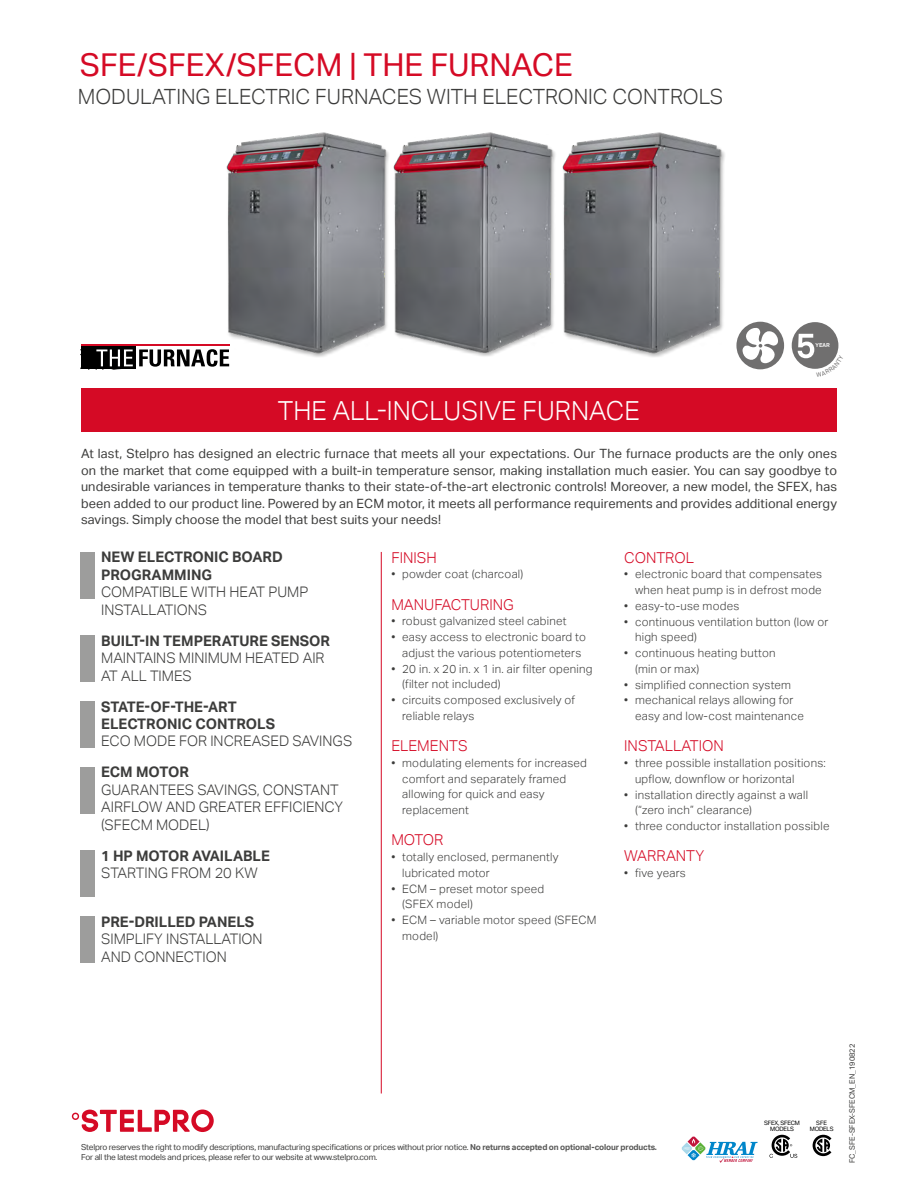
<style>
.page{position:relative;width:918px;height:1188px;background:#fff}
.page>*{position:absolute;margin:0;border:0;box-sizing:border-box;transform-origin:0 0}
.t1{font:31.5px "Aktiv Grotesk";color:#d50a25}
.t2{font:300 26.25px "Aktiv Grotesk";color:#fff}
.t3{font:300 21px "Aktiv Grotesk";color:#3c3c3b}
.t4{font:300 15px "Aktiv Grotesk";color:#d50a25}
.t5{font:300 14.55px/17.4px "Aktiv Grotesk";color:#3c3c3b}
.t6{font:700 14.55px/17.4px "Aktiv Grotesk";color:#3c3c3b}
.t7{font:12.75px/16.5px "Aktiv Grotesk";letter-spacing:.01em;color:#3c3c3b;text-align:justify}
.t8{font:300 11.55px/15.8px "Aktiv Grotesk";letter-spacing:.02em;color:#3c3c3b}
.t9{font:8.25px/9.9px "Aktiv Grotesk";letter-spacing:-.02em;color:#3c3c3b}
.t10{font:7.5px "Aktiv Grotesk";color:#3c3c3b}
.t11{font:6px/6px "Aktiv Grotesk";letter-spacing:-.03em;color:#000;text-align:center}
.t12{font:700 5.55px "Akkurat";color:#fff}
.s1{font-weight:700;color:#575756}
</style>
<div class="page">
<div style="left:736px;top:322px;width:48px;height:47px;background:#706f6f;border-radius:50%"></div>
<svg style="left:745px;top:327px;width:33px;height:36px"></svg>
<hr style="left:381px;top:552px;width:1px;height:542px;background:#d50a25">
<div style="left:792px;top:322px;width:46px;height:47px;background:#706f6f;border-radius:50%"></div>
<svg style="left:81px;top:346px;width:119px;height:23px"></svg>
<hr style="left:81px;top:344px;width:149px;height:2px;background:#d50a25">
<div style="left:81px;top:552px;width:14px;height:47px;background:#9d9d9c"></div>
<div style="left:81px;top:635px;width:14px;height:47px;background:#9d9d9c"></div>
<div style="left:81px;top:701px;width:14px;height:47px;background:#9d9d9c"></div>
<div style="left:81px;top:767px;width:14px;height:47px;background:#9d9d9c"></div>
<div style="left:81px;top:850px;width:14px;height:47px;background:#9d9d9c"></div>
<div style="left:81px;top:916px;width:14px;height:47px;background:#9d9d9c"></div>
<div style="left:81px;top:389px;width:756px;height:43px;background:#d50a25"></div>
<img style="left:200px;top:132px;width:209px;height:257px">
<img style="left:367px;top:132px;width:169px;height:232px">
<img style="left:536px;top:132px;width:209px;height:257px">
<svg style="left:682px;top:1136px;width:76px;height:27px"></svg>
<svg style="left:813px;top:1135px;width:18px;height:21px"></svg>
<svg style="left:770px;top:1135px;width:27px;height:23px"></svg>
<svg style="left:72px;top:1110px;width:142px;height:22px"></svg>
<svg style="left:798px;top:334px;width:41px;height:35px"></svg>
<h1 class="t1" style="left:80px;top:47px;width:494px">SFE/SFEX/SFECM | THE FURNACE</h1>
<h3 class="t3" style="left:78px;top:85px;width:647px">MODULATING ELECTRIC FURNACES WITH ELECTRONIC CONTROLS</h3>
<p class="t12" style="left:816px;top:342px;width:16px">YEAR</p>
<h2 class="t2" style="left:278px;top:395px;width:363px">THE ALL-INCLUSIVE FURNACE</h2>
<p class="t7" style="left:81px;top:446px;width:758px">At last, Stelpro has designed an electric furnace that meets all your expectations. Our The furnace products are the only ones on the market that come equipped with a built-in temperature sensor, making installation much easier. You can say goodbye to undesirable variances in temperature thanks to their state-of-the-art electronic controls! Moreover, a new model, the SFEX, has been added to our product line. Powered by an ECM motor, it meets all performance requirements and provides additional energy savings. Simply choose the model that best suits your needs!</p>
<p class="t6" style="left:101px;top:549px;width:183px">NEW ELECTRONIC BOARD<br>PROGRAMMING</p>
<p class="t5" style="left:101px;top:584px;width:209px">COMPATIBLE WITH HEAT PUMP<br>INSTALLATIONS</p>
<p class="t6" style="left:101px;top:632px;width:230px">BUILT-IN TEMPERATURE SENSOR</p>
<p class="t5" style="left:101px;top:649px;width:225px">MAINTAINS MINIMUM HEATED AIR<br>AT ALL TIMES</p>
<p class="t6" style="left:101px;top:698px;width:176px">STATE-OF-THE-ART<br>ELECTRONIC CONTROLS</p>
<p class="t5" style="left:101px;top:733px;width:253px">ECO MODE FOR INCREASED SAVINGS</p>
<p class="t6" style="left:101px;top:764px;width:89px">ECM MOTOR</p>
<p class="t5" style="left:101px;top:781px;width:243px">GUARANTEES SAVINGS, CONSTANT<br>AIRFLOW AND GREATER EFFICIENCY (SFECM MODEL)</p>
<p class="t6" style="left:101px;top:847px;width:170px">1 HP MOTOR AVAILABLE</p>
<p class="t5" style="left:101px;top:865px;width:158px">STARTING FROM 20 KW</p>
<p class="t6" style="left:101px;top:913px;width:155px">PRE-DRILLED PANELS</p>
<p class="t5" style="left:101px;top:930px;width:163px">SIMPLIFY INSTALLATION<br>AND CONNECTION</p>
<p class="t4" style="left:391px;top:549px;width:47px">FINISH</p>
<p class="t8" style="left:391px;top:567px;width:133px">• powder coat (charcoal)</p>
<p class="t4" style="left:391px;top:596px;width:124px">MANUFACTURING</p>
<p class="t8" style="left:391px;top:613px;width:177px">• robust galvanized steel cabinet</p>
<p class="t8" style="left:391px;top:629px;width:196px;text-align:center">• easy access to electronic board to adjust the various potentiometers</p>
<p class="t8" style="left:402px;top:661px;width:192px;text-indent:-11px">• 20 in. x 20 in. x 1 in. air filter opening (filter not included)</p>
<p class="t8" style="left:402px;top:692px;width:174px;text-indent:-11px">• circuits composed exclusively of reliable relays</p>
<p class="t4" style="left:391px;top:737px;width:78px">ELEMENTS</p>
<p class="t8" style="left:402px;top:755px;width:186px;text-indent:-11px">• modulating elements for increased comfort and separately framed allowing for quick and easy replacement</p>
<p class="t4" style="left:391px;top:831px;width:54px">MOTOR</p>
<p class="t8" style="left:402px;top:849px;width:158px;text-indent:-11px">• totally enclosed, permanently lubricated motor</p>
<p class="t8" style="left:402px;top:881px;width:143px;text-indent:-11px">• ECM – preset motor speed (SFEX model)</p>
<p class="t8" style="left:402px;top:912px;width:196px;text-indent:-11px">• ECM – variable motor speed (SFECM model)</p>
<p class="t4" style="left:624px;top:549px;width:71px">CONTROL</p>
<p class="t8" style="left:624px;top:567px;width:199px;text-align:right">• electronic board that compensates when heat pump is in defrost mode</p>
<p class="t8" style="left:624px;top:598px;width:117px">• easy-to-use modes</p>
<p class="t8" style="left:635px;top:614px;width:195px;text-indent:-11px">• continuous ventilation button (low or high speed)</p>
<p class="t8" style="left:635px;top:645px;width:142px;text-indent:-11px">• continuous heating button (min or max)</p>
<p class="t8" style="left:624px;top:677px;width:168px">• simplified connection system</p>
<p class="t8" style="left:635px;top:693px;width:170px;text-indent:-11px">• mechanical relays allowing for easy and low-cost maintenance</p>
<p class="t4" style="left:624px;top:737px;width:101px">INSTALLATION</p>
<p class="t8" style="left:635px;top:755px;width:192px;text-indent:-11px">• three possible installation positions: upflow, downflow or horizontal</p>
<p class="t8" style="left:635px;top:787px;width:175px;text-indent:-11px">• installation directly against a wall (“zero inch” clearance)</p>
<p class="t8" style="left:624px;top:818px;width:207px">• three conductor installation possible</p>
<p class="t4" style="left:624px;top:847px;width:81px">WARRANTY</p>
<p class="t8" style="left:624px;top:865px;width:63px">• five years</p>
<p class="t9" style="left:81px;top:1143px;width:577px">Stelpro reserves the right to modify descriptions, manufacturing specifications or prices without prior notice. <span class="s1">No returns accepted on optional-colour products.<br></span>For all the latest models and prices, please refer to our website at www.stelpro.com.</p>
<p class="t11" style="left:764px;top:1120px;width:37px">SFEX, SFECM<br>MODELS</p>
<p class="t11" style="left:810px;top:1120px;width:25px">SFE<br>MODELS</p>
<p class="t10" style="left:848px;top:1163px;width:121px;rotate:-90deg">FC_SFE-SFEX-SFECM_EN_190822</p>
</div>
